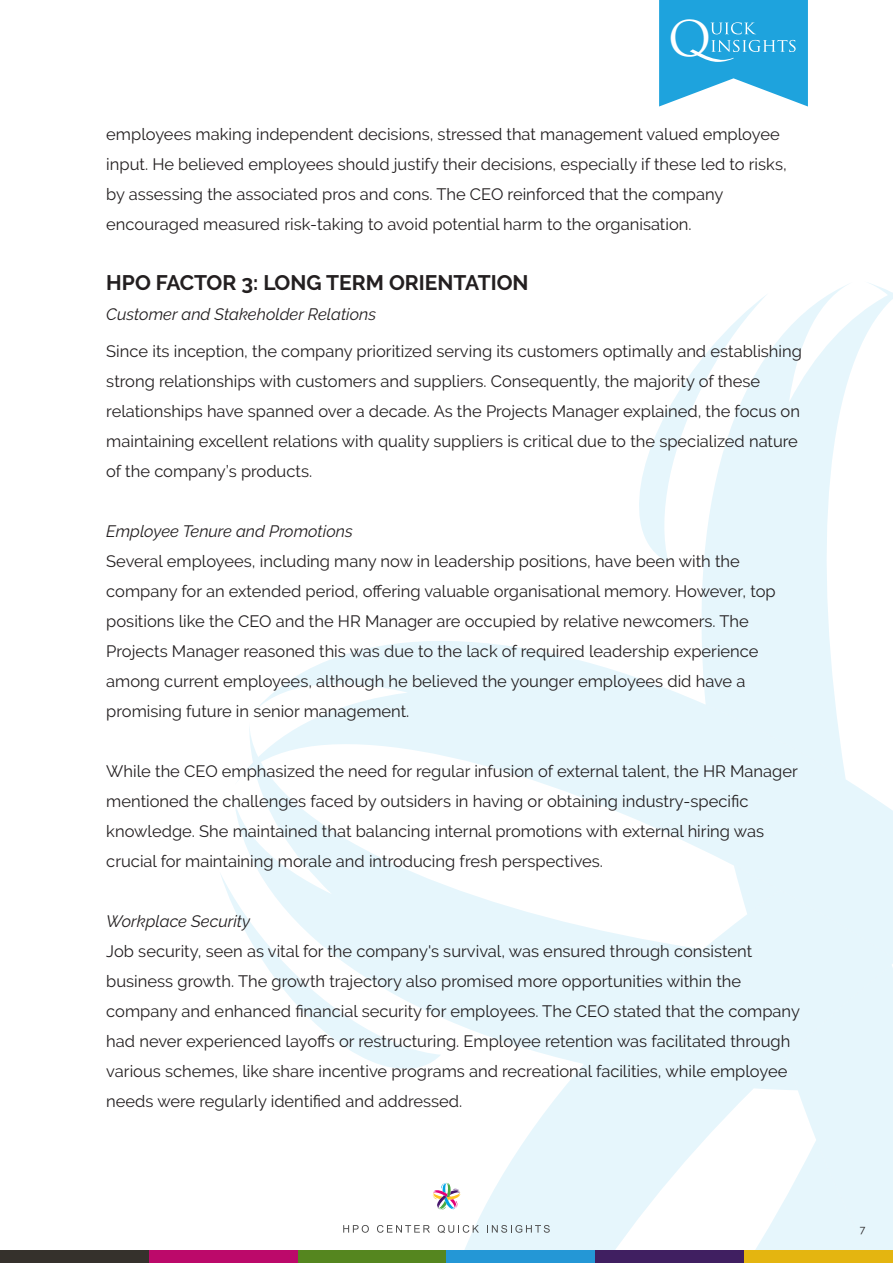
<style>
.page{position:relative;width:893px;height:1263px;background:#fff}
.page>*{position:absolute;margin:0;border:0;box-sizing:border-box;transform-origin:0 0}
.t1{font:47.85px "Trajan Pro";color:#fff}
.t2{font:700 21px "Raleway";color:#231f20}
.t3{font:16.5px/30px "Raleway";color:#231f20}
.t4{font:italic 16.5px "Raleway";color:#231f20}
.t5{font:10.5px "Raleway";color:#231f20}
</style>
<div class="page">
<svg style="left:659px;top:0;width:149px;height:107px;background:#43b2e2"></svg>
<svg style="left:437px;top:962px;width:182px;height:288px;fill:#e6f6fc"></svg>
<svg style="left:234px;top:641px;width:385px;height:321px"></svg>
<svg style="left:619px;top:283px;width:274px;height:967px"></svg>
<svg style="left:221px;top:871px;width:220px;height:217px"></svg>
<div style="left:0;top:1250px;width:149px;height:13px;background:#35312c"></div>
<div style="left:149px;top:1250px;width:149px;height:13px;background:#bc096a"></div>
<div style="left:298px;top:1250px;width:148px;height:13px;background:#55861f"></div>
<div style="left:446px;top:1250px;width:149px;height:13px;background:#2497d6"></div>
<div style="left:595px;top:1250px;width:149px;height:13px;background:#401f61"></div>
<div style="left:744px;top:1250px;width:149px;height:13px;background:#e4b510"></div>
<svg style="left:343px;top:1225px;width:26px;height:8px"></svg>
<svg style="left:377px;top:1225px;width:53px;height:8px"></svg>
<svg style="left:438px;top:1225px;width:41px;height:8px"></svg>
<svg style="left:487px;top:1225px;width:63px;height:8px"></svg>
<div style="left:428px;top:1177px;width:37px;height:38px;background:#fff;border-radius:50%"></div>
<svg style="left:432px;top:1182px;width:29px;height:28px"></svg>
<h1 class="t1" style="left:668px;top:20px;width:45px">O</h1>
<p class="t3" style="left:106px;top:119px;width:682px">employees making independent decisions, stressed that management valued employee input. He believed employees should justify their decisions, especially if these led to risks, by assessing the associated pros and cons. The CEO reinforced that the company encouraged measured risk-taking to avoid potential harm to the organisation.</p>
<p class="t2" style="left:106px;top:270px;width:424px">HPO FACTOR 3: LONG TERM ORIENTATION</p>
<p class="t4" style="left:106px;top:304px;width:271px">Customer and Stakeholder Relations</p>
<p class="t3" style="left:106px;top:336px;width:697px">Since its inception, the company prioritized serving its customers optimally and establishing strong relationships with customers and suppliers. Consequently, the majority of these relationships have spanned over a decade. As the Projects Manager explained, the focus on maintaining excellent relations with quality suppliers is critical due to the specialized nature of the company’s products.</p>
<p class="t4" style="left:106px;top:522px;width:248px">Employee Tenure and Promotions</p>
<p class="t3" style="left:106px;top:546px;width:671px">Several employees, including many now in leadership positions, have been with the company for an extended period, offering valuable organisational memory. However, top positions like the CEO and the HR Manager are occupied by relative newcomers. The Projects Manager reasoned this was due to the lack of required leadership experience among current employees, although he believed the younger employees did have a promising future in senior management.</p>
<p class="t3" style="left:106px;top:756px;width:693px">While the CEO emphasized the need for regular infusion of external talent, the HR Manager mentioned the challenges faced by outsiders in having or obtaining industry-specific knowledge. She maintained that balancing internal promotions with external hiring was crucial for maintaining morale and introducing fresh perspectives.</p>
<p class="t4" style="left:106px;top:912px;width:145px">Workplace Security</p>
<p class="t3" style="left:106px;top:936px;width:695px">Job security, seen as vital for the company's survival, was ensured through consistent business growth. The growth trajectory also promised more opportunities within the company and enhanced financial security for employees. The CEO stated that the company had never experienced layoffs or restructuring. Employee retention was facilitated through various schemes, like share incentive programs and recreational facilities, while employee needs were regularly identified and addressed.</p>
<p class="t5" style="left:860px;top:1223px;width:7px">7</p>
</div>
